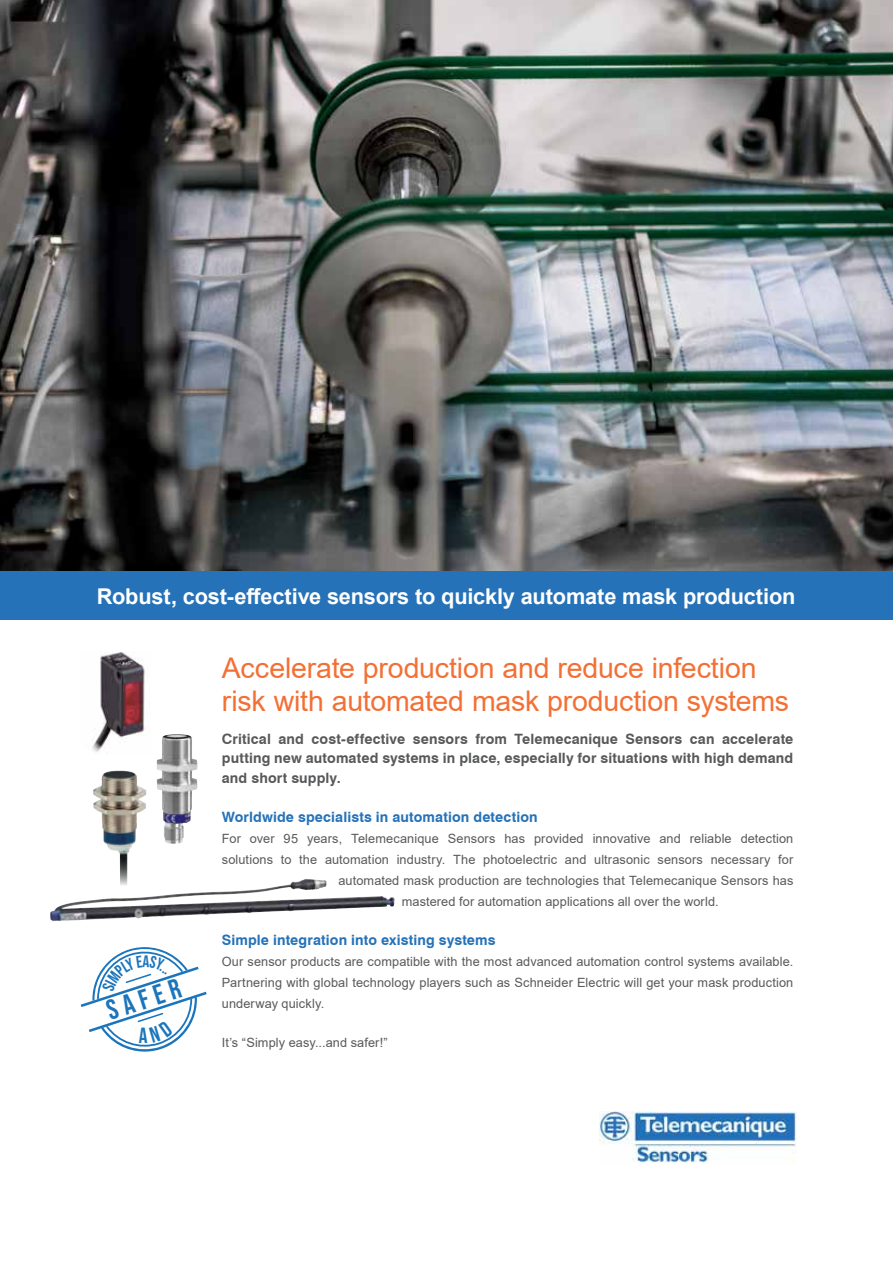
<style>
.page{position:relative;width:893px;height:1263px;background:#fff}
.page>*{position:absolute;margin:0;border:0;box-sizing:border-box;transform-origin:0 0}
.t1{font:28.5px/33px "Arial";letter-spacing:-.005em;color:#f37034}
.t2{font:28.05px "Bebas Neue";color:#1b75bc}
.t3{font:21.9px "Bebas Neue";color:#1b75bc}
.t4{font:700 21.75px "Arial";letter-spacing:-.005em;color:#fff}
.t5{font:700 14.25px/19.5px "Swiss 721 BT";letter-spacing:.01em;color:#58595b;text-align:justify}
.t6{font:700 14.25px "Swiss 721 BT";letter-spacing:.01em;color:#2572b9}
.t7{font:12.75px/21px "Arial";letter-spacing:.01em;color:#58595b;text-align:justify}
</style>
<div class="page">
<img style="left:0;top:0;width:893px;height:571px">
<img style="left:599px;top:1111px;width:197px;height:52px">
<div style="left:0;top:571px;width:893px;height:48px;background:#2572b9"></div>
<img style="left:157px;top:735px;width:12px;height:91px">
<img style="left:281px;top:880px;width:23px;height:6px">
<img style="left:93px;top:770px;width:53px;height:87px">
<svg style="left:119px;top:857px;width:9px;height:28px"></svg>
<img style="left:96px;top:652px;width:49px;height:92px">
<svg style="left:92px;top:740px;width:12px;height:12px"></svg>
<svg style="left:80px;top:947px;width:127px;height:105px"></svg>
<h3 class="t4" style="left:97px;top:581px;width:700px">Robust, cost-effective sensors to quickly automate mask production</h3>
<h2 class="t2" style="left:103px;top:996px;width:78px;rotate:-18deg">SAFER</h2>
<h3 class="t3" style="left:139px;top:1023px;width:10px">A</h3>
<h1 class="t1" style="left:222px;top:651px;width:569px">Accelerate production and reduce infection risk with automated mask production systems</h1>
<p class="t5" style="left:222px;top:729px;width:573px">Critical and cost-effective sensors from Telemecanique Sensors can accelerate putting new automated systems in place, especially for situations with high demand and short supply.</p>
<p class="t6" style="left:222px;top:808px;width:317px">Worldwide specialists in automation detection</p>
<p class="t7" style="left:222px;top:828px;width:573px">For over 95 years, Telemecanique Sensors has provided innovative and reliable detection</p>
<p class="t7" style="left:222px;top:849px;width:573px">solutions to the automation industry. The photoelectric and ultrasonic sensors necessary for</p>
<p class="t7" style="left:338px;top:870px;width:456px">automated mask production are technologies that Telemecanique Sensors has</p>
<p class="t7" style="left:402px;top:891px;width:318px">mastered for automation applications all over the world.</p>
<p class="t6" style="left:222px;top:931px;width:275px">Simple integration into existing systems</p>
<p class="t7" style="left:222px;top:951px;width:573px">Our sensor products are compatible with the most advanced automation control systems available.<br>Partnering with global technology players such as Schneider Electric will get your mask production underway quickly.</p>
<p class="t7" style="left:222px;top:1032px;width:168px">It’s “Simply easy...and safer!”</p>
</div>
